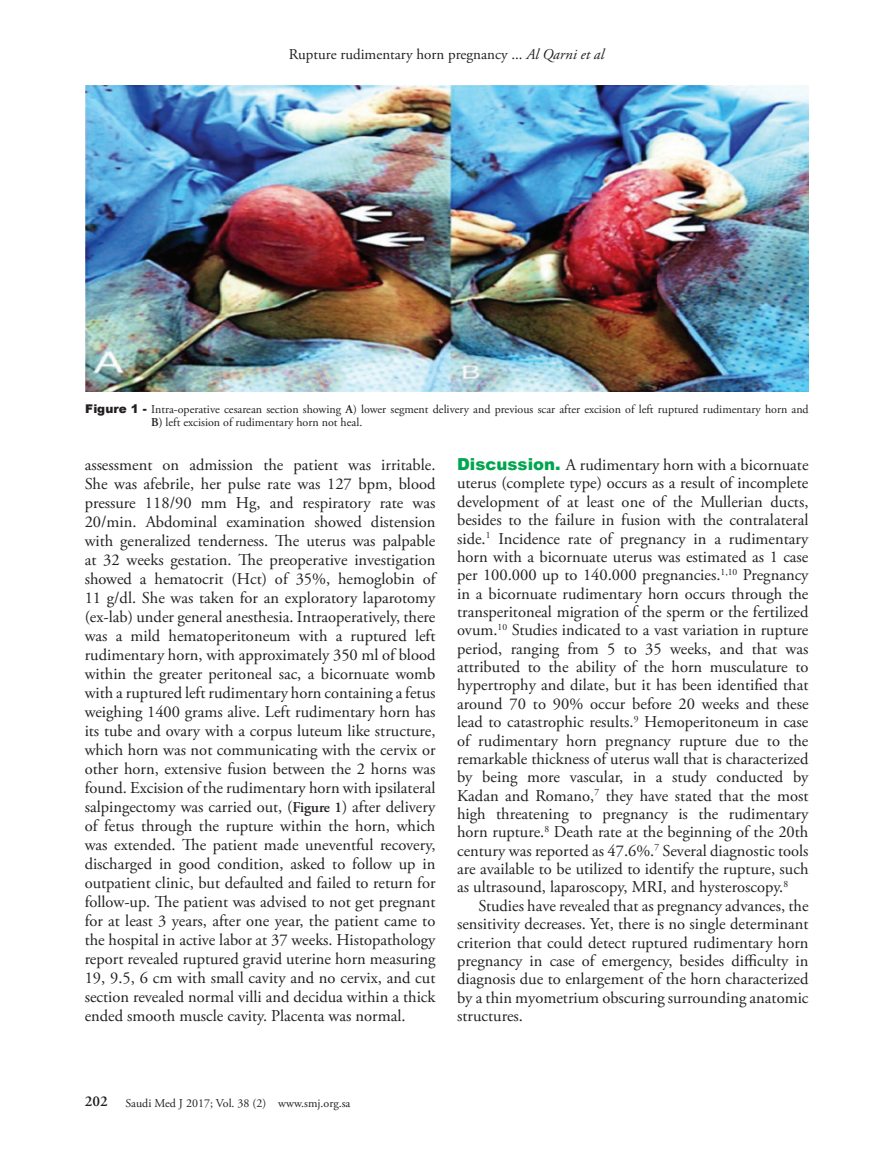
<style>
.page{position:relative;width:893px;height:1149px;background:#fff}
.page>*{position:absolute;margin:0;border:0;box-sizing:border-box;transform-origin:0 0}
.t1{font:16.5px/19px "Adobe Garamond Pro";color:#231f20;text-align:justify}
.t2{font:15px "Adobe Garamond Pro";color:#231f20}
.t3{font:600 15px "Adobe Garamond Pro";color:#231f20}
.t4{font:12px/13.5px "Adobe Garamond Pro";color:#231f20}
.s1{font-style:italic}
.s2{font-family:"Arial";font-weight:900}
.s3{font-weight:600}
.s4{font-weight:600;font-size:15px}
.s5{font-family:"Arial";font-weight:900;color:#00a54f}
</style>
<div class="page">
<img style="left:85px;top:85px;width:723px;height:306px">
<p class="t2" style="left:289px;top:45px;width:317px">Rupture rudimentary horn pregnancy ... <span class="s1">Al Qarni et al</span></p>
<p class="t4" style="left:151px;top:402px;width:659px;text-indent:-66px"><span class="s2">Figure 1 -</span> Intra-operative cesarean section showing <span class="s3">A</span>) lower segment delivery and previous scar after excision of left ruptured rudimentary horn and<br><span class="s3">B)</span> left excision of rudimentary horn not heal.</p>
<p class="t1" style="left:85px;top:456px;width:352px">assessment on admission the patient was irritable.<br>She was afebrile, her pulse rate was 127 bpm, blood pressure 118/90 mm Hg, and respiratory rate was 20/min. Abdominal examination showed distension with generalized tenderness. The uterus was palpable at 32 weeks gestation. The preoperative investigation showed a hematocrit (Hct) of 35%, hemoglobin of 11 g/dl. She was taken for an exploratory laparotomy (ex-lab) under general anesthesia. Intraoperatively, there was a mild hematoperitoneum with a ruptured left rudimentary horn, with approximately 350 ml of blood within the greater peritoneal sac, a bicornuate womb with a ruptured left rudimentary horn containing a fetus weighing 1400 grams alive. Left rudimentary horn has its tube and ovary with a corpus luteum like structure, which horn was not communicating with the cervix or other horn, extensive fusion between the 2 horns was found. Excision of the rudimentary horn with ipsilateral salpingectomy was carried out, (<span class="s4">Figure 1</span>) after delivery of fetus through the rupture within the horn, which was extended. The patient made uneventful recovery, discharged in good condition, asked to follow up in outpatient clinic, but defaulted and failed to return for follow-up. The patient was advised to not get pregnant for at least 3 years, after one year, the patient came to the hospital in active labor at 37 weeks. Histopathology report revealed ruptured gravid uterine horn measuring 19, 9.5, 6 cm with small cavity and no cervix, and cut section revealed normal villi and decidua within a thick ended smooth muscle cavity. Placenta was normal.</p>
<p class="t1" style="left:457px;top:456px;width:353px;line-height:18.3px"><span class="s5">Discussion.</span> A rudimentary horn with a bicornuate uterus (complete type) occurs as a result of incomplete development of at least one of the Mullerian ducts, besides to the failure in fusion with the contralateral side.<sup>1</sup> Incidence rate of pregnancy in a rudimentary horn with a bicornuate uterus was estimated as 1 case per 100.000 up to 140.000 pregnancies.<sup>1,10</sup> Pregnancy in a bicornuate rudimentary horn occurs through the transperitoneal migration of the sperm or the fertilized ovum.<sup>10</sup> Studies indicated to a vast variation in rupture period, ranging from 5 to 35 weeks, and that was attributed to the ability of the horn musculature to hypertrophy and dilate, but it has been identified that around 70 to 90% occur before 20 weeks and these lead to catastrophic results.<sup>9</sup> Hemoperitoneum in case of rudimentary horn pregnancy rupture due to the remarkable thickness of uterus wall that is characterized by being more vascular, in a study conducted by Kadan and Romano,<sup>7</sup> they have stated that the most high threatening to pregnancy is the rudimentary horn rupture.<sup>8</sup> Death rate at the beginning of the 20th century was reported as 47.6%.<sup>7</sup> Several diagnostic tools are available to be utilized to identify the rupture, such as ultrasound, laparoscopy, MRI, and hysteroscopy.<sup>8</sup></p>
<p class="t1" style="left:457px;top:896px;width:353px;line-height:18.3px;text-indent:21px">Studies have revealed that as pregnancy advances, the sensitivity decreases. Yet, there is no single determinant criterion that could detect ruptured rudimentary horn pregnancy in case of emergency, besides difficulty in diagnosis due to enlargement of the horn characterized by a thin myometrium obscuring surrounding anatomic structures.</p>
<p class="t3" style="left:85px;top:1092px;width:24px">202</p>
<p class="t4" style="left:126px;top:1096px;width:226px">Saudi Med J 2017; Vol. 38 (2) www.smj.org.sa</p>
</div>
